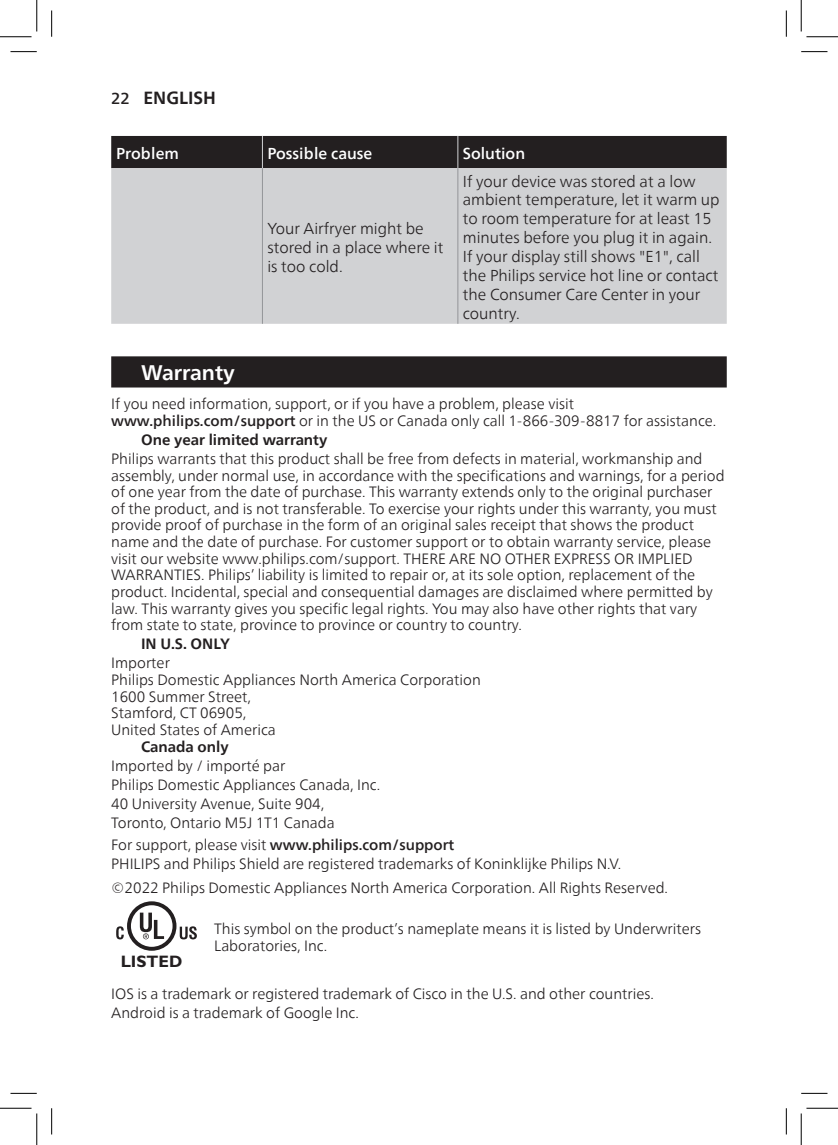
<style>
.page{position:relative;width:838px;height:1145px;background:#fff}
.page>*{position:absolute;margin:0;border:0;box-sizing:border-box;transform-origin:0 0}
.heading1{font:700 21px "Neue Frutiger World";color:#fff}
.t1{font:700 17.5px "Neue Frutiger World";color:#231f20}
.t2{font:700 16.62px "Gill Sans Alt One WGL";color:#231f20}
.chapter-table-rowodd{font:300 15.75px/18.9px "Neue Frutiger World";color:#231f20}
.chapter-table-rowhea{font:500 15.75px "Neue Frutiger World";color:#fff}
.body{font:300 14.88px/16.6px "Neue Frutiger World";color:#231f20}
.body-2{font:500 14.88px "Neue Frutiger World";color:#231f20}
.body-3{font:700 14.88px "Neue Frutiger World";color:#231f20}
.s1{font-weight:500;font-size:15.75px}
.s2{font-weight:500}
.s3{font-weight:300}
</style>
<div class="page">
<div style="left:111px;top:356px;width:615px;height:32px;background:#231f20"></div>
<div style="left:111px;top:136px;width:615px;height:32px;background:#231f20"></div>
<div style="left:111px;top:168px;width:615px;height:156px;background:#d1d2d4"></div>
<hr style="left:262px;top:136px;width:1px;height:32px;background:#d1d2d4">
<hr style="left:457px;top:136px;width:1px;height:32px;background:#d1d2d4">
<hr style="left:262px;top:168px;width:1px;height:156px;background:#939598">
<hr style="left:457px;top:168px;width:1px;height:156px;background:#939598">
<svg style="left:116px;top:901px;width:81px;height:50px"></svg>
<svg style="left:10px;top:51px;width:27px;height:1px"></svg>
<svg style="left:801px;top:51px;width:26px;height:1px"></svg>
<svg style="left:10px;top:1093px;width:27px;height:1px"></svg>
<svg style="left:801px;top:1093px;width:26px;height:1px"></svg>
<svg style="left:51px;top:10px;width:1px;height:27px"></svg>
<svg style="left:51px;top:1108px;width:1px;height:26px"></svg>
<svg style="left:786px;top:10px;width:1px;height:27px"></svg>
<svg style="left:786px;top:1108px;width:1px;height:26px"></svg>
<hr style="left:0;top:36px;width:32px;height:1px;background:#000">
<hr style="left:806px;top:36px;width:31px;height:1px;background:#000">
<hr style="left:0;top:1108px;width:32px;height:1px;background:#000">
<hr style="left:806px;top:1108px;width:31px;height:1px;background:#000">
<hr style="left:36px;top:0;width:1px;height:31px;background:#000">
<hr style="left:36px;top:1113px;width:1px;height:32px;background:#000">
<hr style="left:800px;top:0;width:1px;height:31px;background:#000">
<hr style="left:800px;top:1113px;width:1px;height:32px;background:#000">
<p class="t1" style="left:111px;top:83px;width:106px"><span class="s1">22</span> ENGLISH</p>
<p class="chapter-table-rowhea" style="left:116px;top:140px;width:64px">Problem</p>
<p class="chapter-table-rowhea" style="left:267px;top:140px;width:106px">Possible cause</p>
<p class="chapter-table-rowhea" style="left:463px;top:140px;width:64px">Solution</p>
<p class="chapter-table-rowodd" style="left:267px;top:219px;width:177px">Your Airfryer might be stored in a place where it is too cold.</p>
<p class="chapter-table-rowodd" style="left:463px;top:172px;width:258px">If your device was stored at a low ambient temperature, let it warm up to room temperature for at least 15 minutes before you plug it in again.</p>
<p class="chapter-table-rowodd" style="left:463px;top:247px;width:257px">If your display still shows "E1", call the Philips service hot line or contact the Consumer Care Center in your country.</p>
<p class="heading1" style="left:141px;top:354px;width:95px">Warranty</p>
<p class="body" style="left:111px;top:396px;width:606px">If you need information, support, or if you have a problem, please visit <span class="s2">www.philips.com/support</span> or in the US or Canada only call 1-866-309-8817 for assistance.</p>
<p class="body-3" style="left:141px;top:427px;width:188px">One year limited warranty</p>
<p class="body" style="left:111px;top:451px;width:614px">Philips warrants that this product shall be free from defects in material, workmanship and assembly, under normal use, in accordance with the specifications and warnings, for a period of one year from the date of purchase. This warranty extends only to the original purchaser of the product, and is not transferable. To exercise your rights under this warranty, you must provide proof of purchase in the form of an original sales receipt that shows the product name and the date of purchase. For customer support or to obtain warranty service, please visit our website www.philips.com/support. THERE ARE NO OTHER EXPRESS OR IMPLIED WARRANTIES. Philips’ liability is limited to repair or, at its sole option, replacement of the product. Incidental, special and consequential damages are disclaimed where permitted by law. This warranty gives you specific legal rights. You may also have other rights that vary from state to state, province to province or country to country.</p>
<p class="body-3" style="left:141px;top:631px;width:90px">IN U.S. ONLY</p>
<p class="body" style="left:111px;top:655px;width:60px">Importer</p>
<p class="body" style="left:111px;top:672px;width:371px">Philips Domestic Appliances North America Corporation</p>
<p class="body" style="left:111px;top:688px;width:141px">1600 Summer Street,</p>
<p class="body" style="left:111px;top:705px;width:137px">Stamford, CT 06905,</p>
<p class="body" style="left:111px;top:721px;width:166px">United States of America</p>
<p class="body-3" style="left:141px;top:733px;width:89px">Canada only</p>
<p class="body" style="left:111px;top:757px;width:176px">Imported by / importé par</p>
<p class="body" style="left:111px;top:776px;width:270px">Philips Domestic Appliances Canada, Inc.</p>
<p class="body" style="left:111px;top:795px;width:214px">40 University Avenue, Suite 904,</p>
<p class="body" style="left:111px;top:815px;width:225px">Toronto, Ontario M5J 1T1 Canada</p>
<p class="body-2" style="left:111px;top:832px;width:344px"><span class="s3">For support, please visit</span> www.philips.com/support</p>
<p class="body" style="left:111px;top:855px;width:511px">PHILIPS and Philips Shield are registered trademarks of Koninklijke Philips N.V.</p>
<p class="body" style="left:111px;top:879px;width:558px">©2022 Philips Domestic Appliances North America Corporation. All Rights Reserved.</p>
<p class="body" style="left:214px;top:921px;width:488px">This symbol on the product’s nameplate means it is listed by Underwriters<br>Laboratories, Inc.</p>
<p class="body" style="left:111px;top:985px;width:544px">IOS is a trademark or registered trademark of Cisco in the U.S. and other countries.</p>
<p class="body" style="left:111px;top:1004px;width:249px">Android is a trademark of Google Inc.</p>
<p class="t2" style="left:121px;top:950px;width:63px">LISTED</p>
</div>
